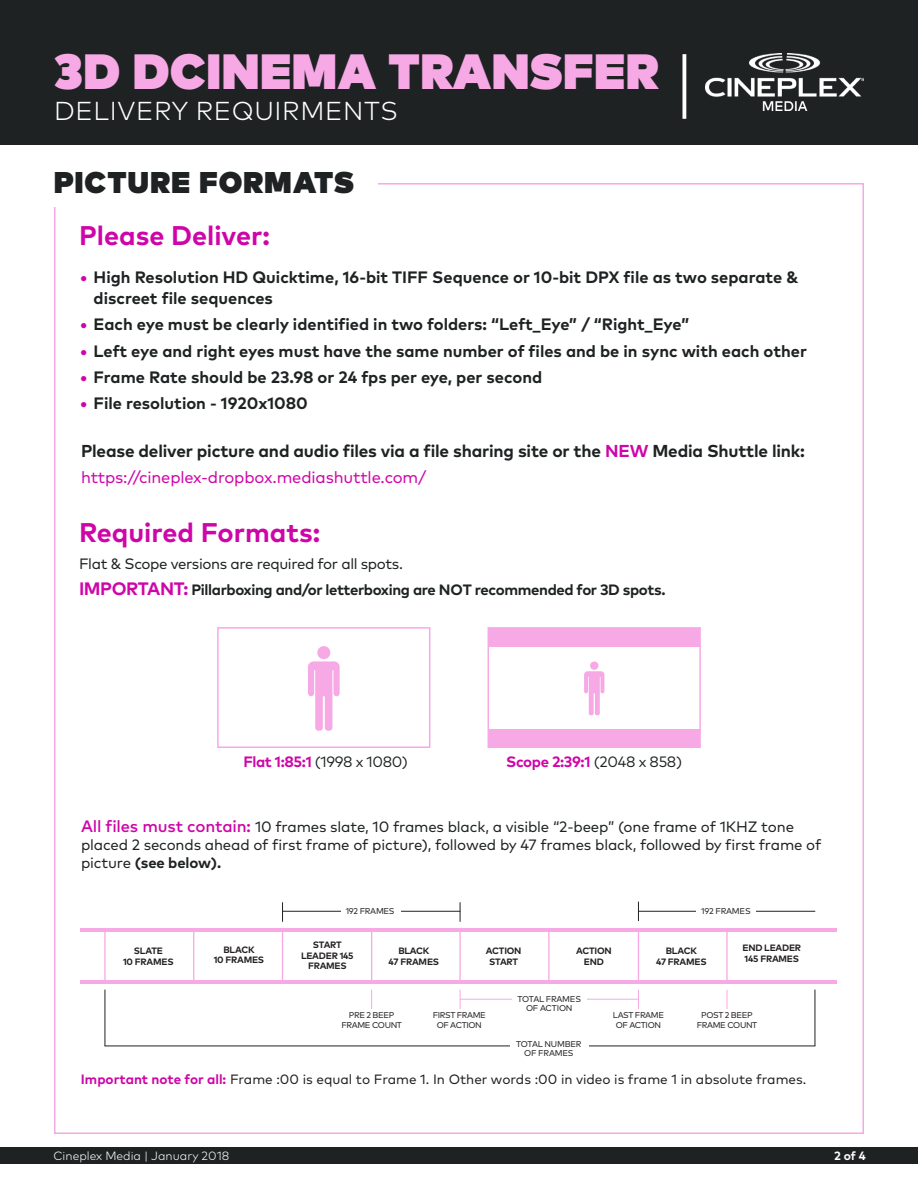
<style>
.page{position:relative;width:918px;height:1188px;background:#fff}
.page>*{position:absolute;margin:0;border:0;box-sizing:border-box;transform-origin:0 0}
.Main_Title{font:900 49.5px "Mark OT";letter-spacing:.025em;color:#f7a9e5}
.t1{font:900 30px "Mark OT";letter-spacing:.05em;color:#1e2223}
.t2{font:700 27px "Mark OT";color:#ce05a8}
.Subtitle{font:300 25.95px "Mark OT";letter-spacing:.025em;color:#fff}
.t3{font:700 17.25px "Mark OT";letter-spacing:-.01em;color:#1e2223}
.t4{font:700 16.5px/21px "Mark OT";color:#1e2223}
.t5{font:16.5px "Mark OT";letter-spacing:-.01em;color:#ce05a8}
.PAGE_1_body{font:15px/18px "Mark OT";letter-spacing:-.01em;color:#1e2223}
.t6{font:700 15px "Mark OT";letter-spacing:-.025em;color:#1e2223}
.t7{font:15px "Mark OT";letter-spacing:-.025em;color:#1e2223}
.t8{font:700 15px "Mark OT";letter-spacing:-.025em;color:#ce05a8}
.t9{font:13.5px "Mark OT";color:#231f20}
.t10{font:300 12px "Mark OT";color:#fff}
.t11{font:700 12px "Mark OT";color:#fff}
.t12{font:700 9.15px/10.5px "Mark OT";letter-spacing:-.025em;color:#231f20;text-align:center}
.t13{font:8.4px "Mark OT";letter-spacing:-.045em;color:#231f20}
.t14{font:8.4px/9.1px "Mark OT";letter-spacing:-.025em;color:#231f20;text-align:center}
.s1{color:#ce05a8}
.s2{font-size:18px;color:#ce05a8}
.s3{font-weight:700;color:#ce05a8}
.s4{font-weight:400;color:#1e2223}
.s5{font-weight:500;font-size:16.5px;color:#ce05a8}
.s6{font-weight:700}
</style>
<div class="page">
<div style="left:0;top:1148px;width:918px;height:16px;background:#1e2223"></div>
<div style="left:0;top:0;width:918px;height:145px;background:#1e2223"></div>
<svg style="left:682px;top:54px;width:4px;height:65px"></svg>
<hr style="left:81px;top:980px;width:756px;height:3px;background:#f7a9e5">
<hr style="left:81px;top:928px;width:756px;height:4px;background:#f7a9e5">
<hr style="left:105px;top:990px;width:1px;height:56px;background:#1e2223">
<hr style="left:815px;top:990px;width:1px;height:56px;background:#1e2223">
<svg style="left:460px;top:902px;width:1px;height:20px"></svg>
<svg style="left:282px;top:902px;width:1px;height:20px"></svg>
<svg style="left:638px;top:902px;width:1px;height:19px"></svg>
<hr style="left:282px;top:911px;width:178px;height:1px;background:#1e2223">
<hr style="left:638px;top:911px;width:177px;height:1px;background:#1e2223">
<hr style="left:104px;top:930px;width:2px;height:52px;background:#f7a9e5">
<svg style="left:371px;top:990px;width:1px;height:19px"></svg>
<svg style="left:460px;top:990px;width:1px;height:19px"></svg>
<svg style="left:638px;top:990px;width:1px;height:19px"></svg>
<svg style="left:727px;top:990px;width:1px;height:19px"></svg>
<hr style="left:193px;top:930px;width:1px;height:52px;background:#f7a9e5">
<hr style="left:282px;top:930px;width:1px;height:52px;background:#f7a9e5">
<hr style="left:371px;top:930px;width:1px;height:52px;background:#f7a9e5">
<hr style="left:459px;top:930px;width:2px;height:52px;background:#f7a9e5">
<hr style="left:548px;top:930px;width:2px;height:52px;background:#f7a9e5">
<hr style="left:638px;top:930px;width:1px;height:52px;background:#f7a9e5">
<hr style="left:726px;top:930px;width:2px;height:52px;background:#f7a9e5">
<hr style="left:460px;top:999px;width:178px;height:1px;background:#f7a9e5">
<div style="left:342px;top:906px;width:59px;height:10px;background:#fff"></div>
<div style="left:697px;top:906px;width:59px;height:10px;background:#fff"></div>
<div style="left:512px;top:994px;width:75px;height:10px;background:#fff"></div>
<hr style="left:105px;top:1046px;width:710px;height:1px;background:#1e2223">
<div style="left:510px;top:1037px;width:78px;height:21px;background:#fff"></div>
<div style="left:217px;top:627px;width:213px;height:121px;border:2px solid #f7a9e5"></div>
<svg style="left:308px;top:661px;width:32px;height:70px"></svg>
<div style="left:317px;top:646px;width:13px;height:13px;background:#f7a9e5;border-radius:50%"></div>
<div style="left:488px;top:627px;width:213px;height:121px;border:2px solid #f7a9e5"></div>
<svg style="left:584px;top:671px;width:20px;height:44px"></svg>
<div style="left:590px;top:662px;width:8px;height:8px;background:#f7a9e5;border-radius:50%"></div>
<div style="left:488px;top:628px;width:212px;height:19px;background:#f7a9e5"></div>
<div style="left:488px;top:729px;width:212px;height:19px;background:#f7a9e5"></div>
<img style="left:705px;top:54px;width:159px;height:57px">
<p class="Main_Title" style="left:54px;top:37px;width:606px">3D DCINEMA TRANSFER</p>
<p class="Subtitle" style="left:54px;top:96px;width:345px">DELIVERY REQUIRMENTS</p>
<p class="t1" style="left:54px;top:162px;width:301px">PICTURE FORMATS</p>
<p class="t2" style="left:79px;top:218px;width:192px">Please Deliver:</p>
<p class="t4" style="left:94px;top:266px;width:706px;text-indent:-14px"><span class="s1">•</span> High Resolution HD Quicktime, 16-bit TIFF Sequence or 10-bit DPX file as two separate &amp; discreet file sequences</p>
<p class="t4" style="left:80px;top:313px;width:611px"><span class="s1">•</span> Each eye must be clearly identified in two folders: “Left_Eye” / “Right_Eye”</p>
<p class="t4" style="left:80px;top:340px;width:728px"><span class="s1">•</span> Left eye and right eyes must have the same number of files and be in sync with each other</p>
<p class="t4" style="left:80px;top:366px;width:464px"><span class="s1">•</span> Frame Rate should be 23.98 or 24 fps per eye, per second</p>
<p class="t4" style="left:80px;top:393px;width:229px"><span class="s1">•</span> File resolution - 1920x1080</p>
<p class="t3" style="left:81px;top:440px;width:726px">Please deliver picture and audio files via a file sharing site or the <span class="s1">NEW</span> Media Shuttle link:</p>
<p class="t5" style="left:81px;top:467px;width:347px">https://cineplex-dropbox.mediashuttle.com/</p>
<p class="t2" style="left:79px;top:515px;width:243px">Required Formats:</p>
<p class="PAGE_1_body" style="left:79px;top:555px;width:325px">Flat &amp; Scope versions are required for all spots.</p>
<p class="t6" style="left:79px;top:580px;width:588px"><span class="s2">IMPORTANT:</span> Pillarboxing and/or letterboxing are NOT recommended for 3D spots.</p>
<p class="t7" style="left:243px;top:753px;width:166px"><span class="s3">Flat 1:85:1</span> (1998 x 1080)</p>
<p class="t8" style="left:506px;top:752px;width:177px">Scope 2:39:1 <span class="s4">(2048 x 858)</span></p>
<p class="PAGE_1_body" style="left:81px;top:817px;width:742px"><span class="s5">All files must contain:</span> 10 frames slate, 10 frames black, a visible “2-beep” (one frame of 1KHZ tone placed 2 seconds ahead of first frame of picture), followed by 47 frames black, followed by first frame of picture <span class="s6">(see below).</span></p>
<p class="t12" style="left:134px;top:945px;width:30px">SLATE</p>
<p class="t12" style="left:123px;top:956px;width:52px">10 FRAMES</p>
<p class="t12" style="left:223px;top:944px;width:33px">BLACK</p>
<p class="t12" style="left:214px;top:954px;width:52px">10 FRAMES</p>
<p class="t13" style="left:346px;top:905px;width:50px">192 FRAMES</p>
<p class="t14" style="left:701px;top:906px;width:51px">192 FRAMES</p>
<p class="t12" style="left:301px;top:940px;width:54px">START<br>LEADER 145<br>FRAMES</p>
<p class="t12" style="left:398px;top:945px;width:33px">BLACK</p>
<p class="t12" style="left:389px;top:956px;width:52px">47 FRAMES</p>
<p class="t12" style="left:486px;top:945px;width:37px">ACTION</p>
<p class="t12" style="left:489px;top:956px;width:30px">START</p>
<p class="t12" style="left:576px;top:945px;width:37px">ACTION<br>END</p>
<p class="t12" style="left:666px;top:945px;width:33px">BLACK</p>
<p class="t12" style="left:656px;top:956px;width:52px">47 FRAMES</p>
<p class="t12" style="left:742px;top:943px;width:60px">END LEADER</p>
<p class="t12" style="left:745px;top:953px;width:56px">145 FRAMES</p>
<p class="t13" style="left:349px;top:1010px;width:47px">PRE 2 BEEP</p>
<p class="t13" style="left:341px;top:1020px;width:62px">FRAME COUNT</p>
<p class="t13" style="left:433px;top:1010px;width:55px">FIRST FRAME</p>
<p class="t13" style="left:437px;top:1020px;width:47px">OF ACTION</p>
<p class="t14" style="left:517px;top:994px;width:65px">TOTAL FRAMES<br>OF ACTION</p>
<p class="t14" style="left:516px;top:1040px;width:67px">TOTAL NUMBER<br>OF FRAMES</p>
<p class="t13" style="left:613px;top:1010px;width:53px">LAST FRAME</p>
<p class="t13" style="left:616px;top:1020px;width:47px">OF ACTION</p>
<p class="t13" style="left:701px;top:1010px;width:53px">POST 2 BEEP</p>
<p class="t13" style="left:697px;top:1020px;width:62px">FRAME COUNT</p>
<p class="t9" style="left:81px;top:1071px;width:727px"><span class="s3">Important note for all:</span> Frame :00 is equal to Frame 1. In Other words :00 in video is frame 1 in absolute frames.</p>
<p class="t10" style="left:53px;top:1148px;width:177px">Cineplex Media | January 2018</p>
<p class="t11" style="left:834px;top:1148px;width:33px">2 of 4</p>
</div>
